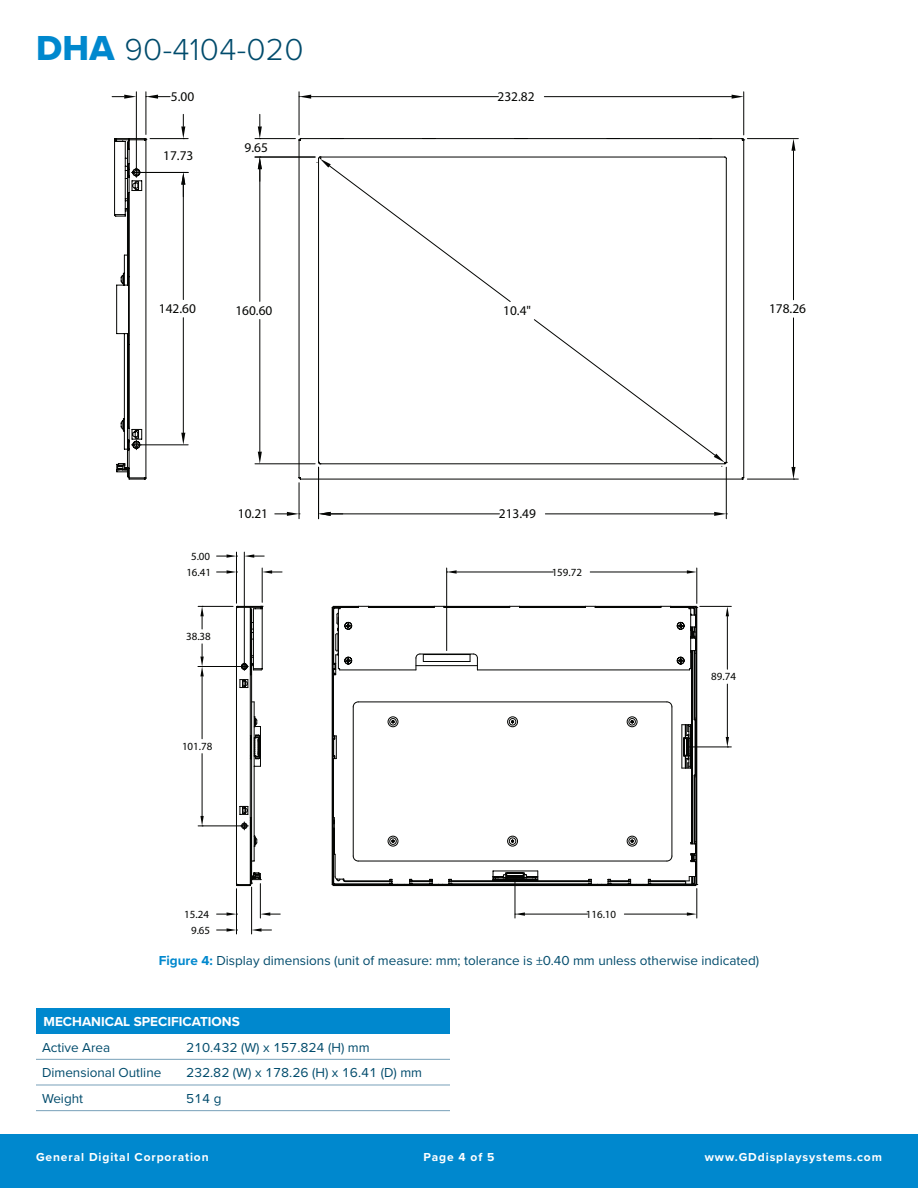
<style>
.page{position:relative;width:918px;height:1188px;background:#fff}
.page>*{position:absolute;margin:0;border:0;box-sizing:border-box;transform-origin:0 0}
.t1{font:300 31.5px "Proxima Nova";letter-spacing:.01em;color:#004b6c}
.Table_Content_Left{font:13.5px "Proxima Nova";color:#004b6c}
.Figure_Copy{font:13.5px "Proxima Nova";color:#004b6c}
.Table_Header_Left{font:700 13.5px "Proxima Nova";color:#fff}
.t2{font:13.35px "Myriad Pro";color:#040503}
.t3{font:700 12px "Proxima Nova";letter-spacing:.075em;color:#fff}
.t4{font:10.95px/15.9px "Myriad Pro";color:#040503;text-align:center}
.s1{font-family:"Proxima Nova Extrabld";font-weight:400;font-size:36px;color:#0088ce}
.s2{font-weight:700;color:#0088ce}
</style>
<div class="page">
<div style="left:0;top:1134px;width:918px;height:54px;background:#0088ce"></div>
<div style="left:36px;top:1008px;width:414px;height:26px;background:#0088ce"></div>
<hr style="left:36px;top:1059px;width:144px;height:1px;background:#78a0b9">
<hr style="left:36px;top:1085px;width:144px;height:1px;background:#78a0b9">
<hr style="left:36px;top:1110px;width:144px;height:1px;background:#78a0b9">
<hr style="left:180px;top:1059px;width:270px;height:1px;background:#78a0b9">
<hr style="left:180px;top:1085px;width:270px;height:1px;background:#78a0b9">
<hr style="left:180px;top:1110px;width:270px;height:1px;background:#78a0b9">
<svg style="left:114px;top:138px;width:630px;height:341px"></svg>
<hr style="left:136px;top:92px;width:1px;height:76px;background:#040503">
<hr style="left:146px;top:92px;width:1px;height:42px;background:#040503">
<svg style="left:112px;top:95px;width:24px;height:4px"></svg>
<svg style="left:146px;top:95px;width:24px;height:4px"></svg>
<hr style="left:743px;top:92px;width:1px;height:43px;background:#040503">
<hr style="left:299px;top:92px;width:1px;height:43px;background:#040503">
<hr style="left:544px;top:96px;width:188px;height:1px;background:#040503">
<hr style="left:311px;top:96px;width:187px;height:1px;background:#040503">
<svg style="left:732px;top:95px;width:12px;height:4px"></svg>
<svg style="left:299px;top:95px;width:12px;height:4px"></svg>
<hr style="left:747px;top:138px;width:51px;height:1px;background:#040503">
<hr style="left:747px;top:479px;width:51px;height:1px;background:#040503">
<hr style="left:793px;top:151px;width:1px;height:149px;background:#040503">
<hr style="left:793px;top:318px;width:1px;height:149px;background:#040503">
<svg style="left:791px;top:139px;width:5px;height:12px"></svg>
<svg style="left:791px;top:467px;width:5px;height:13px"></svg>
<hr style="left:255px;top:464px;width:60px;height:1px;background:#040503">
<hr style="left:260px;top:319px;width:1px;height:133px;background:#040503">
<hr style="left:260px;top:169px;width:1px;height:132px;background:#040503">
<svg style="left:258px;top:452px;width:4px;height:12px"></svg>
<hr style="left:255px;top:157px;width:60px;height:1px;background:#040503">
<hr style="left:255px;top:138px;width:40px;height:1px;background:#040503">
<svg style="left:258px;top:157px;width:4px;height:24px"></svg>
<svg style="left:258px;top:114px;width:4px;height:25px"></svg>
<hr style="left:299px;top:483px;width:1px;height:36px;background:#040503">
<svg style="left:275px;top:512px;width:25px;height:4px"></svg>
<hr style="left:318px;top:467px;width:1px;height:52px;background:#040503">
<hr style="left:726px;top:467px;width:1px;height:52px;background:#040503">
<hr style="left:331px;top:514px;width:168px;height:1px;background:#040503">
<hr style="left:545px;top:514px;width:169px;height:1px;background:#040503">
<svg style="left:319px;top:512px;width:24px;height:4px"></svg>
<svg style="left:714px;top:512px;width:13px;height:4px"></svg>
<svg style="left:316px;top:162px;width:407px;height:305px"></svg>
<svg style="left:320px;top:157px;width:11px;height:11px"></svg>
<svg style="left:714px;top:454px;width:13px;height:9px"></svg>
<svg style="left:132px;top:114px;width:57px;height:336px"></svg>
<svg style="left:216px;top:552px;width:480px;height:333px"></svg>
<svg style="left:244px;top:554px;width:10px;height:4px"></svg>
<svg style="left:227px;top:554px;width:10px;height:4px"></svg>
<hr style="left:262px;top:568px;width:1px;height:34px;background:#040503">
<hr style="left:236px;top:568px;width:1px;height:35px;background:#040503">
<svg style="left:262px;top:570px;width:20px;height:4px"></svg>
<svg style="left:217px;top:570px;width:19px;height:4px"></svg>
<hr style="left:198px;top:826px;width:42px;height:1px;background:#040503">
<hr style="left:202px;top:676px;width:1px;height:63px;background:#040503">
<hr style="left:202px;top:754px;width:1px;height:62px;background:#040503">
<svg style="left:200px;top:816px;width:4px;height:11px"></svg>
<hr style="left:198px;top:666px;width:42px;height:1px;background:#040503">
<hr style="left:198px;top:606px;width:35px;height:1px;background:#040503">
<svg style="left:200px;top:644px;width:4px;height:32px"></svg>
<svg style="left:200px;top:606px;width:4px;height:23px"></svg>
<hr style="left:251px;top:887px;width:1px;height:47px;background:#040503">
<hr style="left:236px;top:889px;width:1px;height:45px;background:#040503">
<svg style="left:252px;top:928px;width:19px;height:4px"></svg>
<svg style="left:217px;top:928px;width:19px;height:4px"></svg>
<svg style="left:217px;top:873px;width:63px;height:45px"></svg>
<svg style="left:240px;top:806px;width:12px;height:24px"></svg>
<svg style="left:240px;top:663px;width:8px;height:7px"></svg>
<hr style="left:700px;top:606px;width:31px;height:1px;background:#040503">
<hr style="left:693px;top:747px;width:38px;height:1px;background:#040503">
<hr style="left:727px;top:616px;width:1px;height:53px;background:#040503">
<hr style="left:727px;top:684px;width:1px;height:53px;background:#040503">
<svg style="left:726px;top:606px;width:3px;height:10px"></svg>
<svg style="left:726px;top:737px;width:3px;height:11px"></svg>
<hr style="left:697px;top:568px;width:1px;height:35px;background:#040503">
<hr style="left:446px;top:568px;width:1px;height:83px;background:#040503">
<hr style="left:590px;top:572px;width:97px;height:1px;background:#040503">
<hr style="left:457px;top:572px;width:96px;height:1px;background:#040503">
<svg style="left:687px;top:570px;width:10px;height:4px"></svg>
<svg style="left:447px;top:570px;width:10px;height:4px"></svg>
<hr style="left:515px;top:882px;width:1px;height:36px;background:#040503">
<hr style="left:624px;top:914px;width:63px;height:1px;background:#040503">
<hr style="left:525px;top:914px;width:62px;height:1px;background:#040503">
<svg style="left:687px;top:884px;width:11px;height:34px"></svg>
<svg style="left:515px;top:912px;width:10px;height:4px"></svg>
<h1 class="t1" style="left:36px;top:26px;width:269px"><span class="s1">DHA</span> 90-4104-020</h1>
<p class="t2" style="left:171px;top:88px;width:25px">5.00</p>
<p class="t2" style="left:498px;top:88px;width:39px">232.82</p>
<p class="t2" style="left:163px;top:147px;width:32px">17.73</p>
<p class="t2" style="left:245px;top:140px;width:25px">9.65</p>
<p class="t2" style="left:159px;top:300px;width:39px">142.60</p>
<p class="t2" style="left:235px;top:302px;width:39px">160.60</p>
<p class="t2" style="left:769px;top:301px;width:39px">178.26</p>
<p class="t2" style="left:503px;top:302px;width:29px">10.4"</p>
<p class="t4" style="left:186px;top:548px;width:26px">5.00<br>16.41</p>
<p class="t4" style="left:186px;top:628px;width:26px">38.38</p>
<p class="t2" style="left:238px;top:506px;width:32px">10.21</p>
<p class="t2" style="left:499px;top:506px;width:39px">213.49</p>
<p class="t4" style="left:552px;top:564px;width:32px">159.72</p>
<p class="t4" style="left:182px;top:738px;width:32px">101.78</p>
<p class="t4" style="left:184px;top:906px;width:26px">15.24</p>
<p class="t4" style="left:191px;top:922px;width:21px">9.65</p>
<p class="t4" style="left:586px;top:906px;width:32px">116.10</p>
<p class="t4" style="left:711px;top:669px;width:26px">89.74</p>
<p class="Figure_Copy" style="left:159px;top:950px;width:602px"><span class="s2">Figure 4:</span> Display dimensions (unit of measure: mm; tolerance is ±0.40 mm unless otherwise indicated)</p>
<p class="Table_Header_Left" style="left:44px;top:1012px;width:198px">MECHANICAL SPECIFICATIONS</p>
<p class="Table_Content_Left" style="left:42px;top:1037px;width:70px">Active Area</p>
<p class="Table_Content_Left" style="left:186px;top:1037px;width:185px">210.432 (W) x 157.824 (H) mm</p>
<p class="Table_Content_Left" style="left:42px;top:1063px;width:121px">Dimensional Outline</p>
<p class="Table_Content_Left" style="left:186px;top:1063px;width:238px">232.82 (W) x 178.26 (H) x 16.41 (D) mm</p>
<p class="Table_Content_Left" style="left:42px;top:1089px;width:43px">Weight</p>
<p class="Table_Content_Left" style="left:186px;top:1089px;width:37px">514 g</p>
<p class="t3" style="left:36px;top:1149px;width:174px">General Digital Corporation</p>
<p class="t3" style="left:705px;top:1149px;width:179px">www.GDdisplaysystems.com</p>
<p class="t3" style="left:424px;top:1149px;width:72px">Page 4 of 5</p>
</div>
